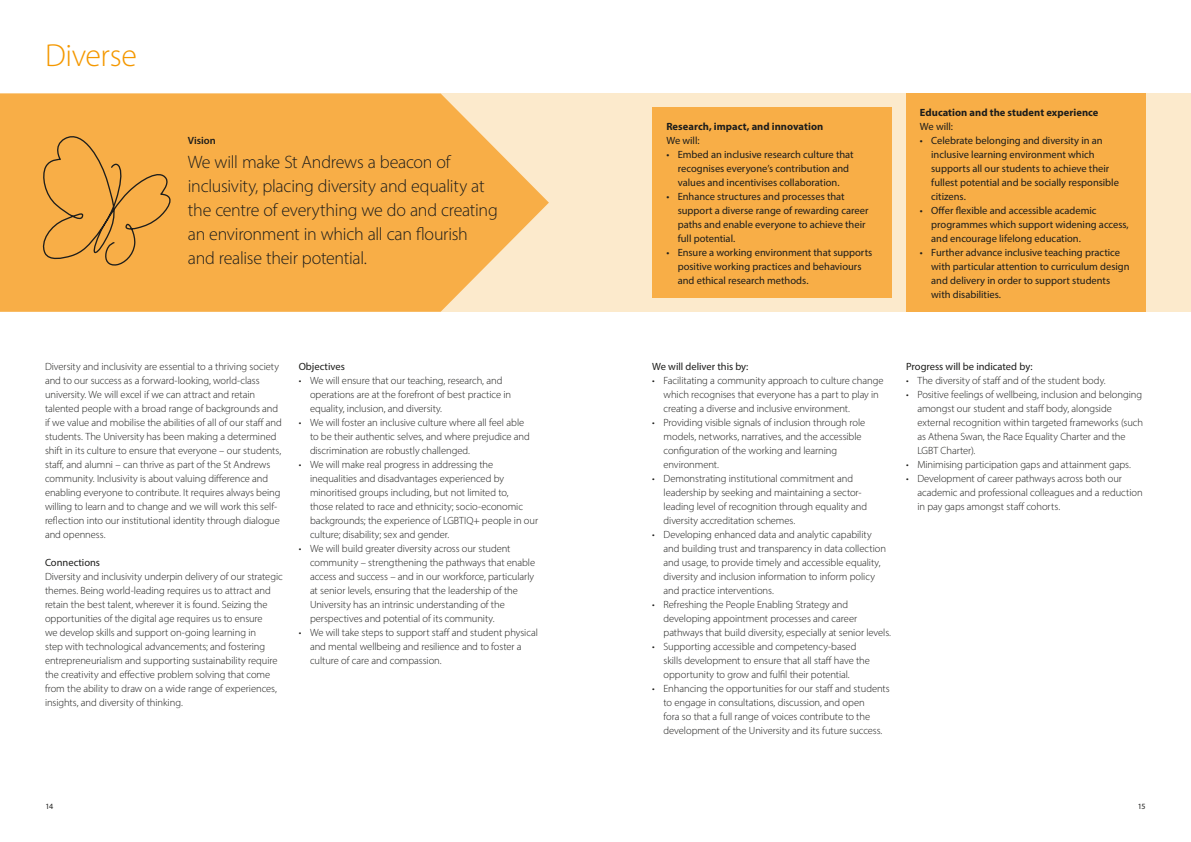
<style>
.page{position:relative;width:1191px;height:842px;background:#fff}
.page>*{position:absolute;margin:0;border:0;box-sizing:border-box;transform-origin:0 0}
.t1{font:300 32px "Myriad Pro";letter-spacing:-.01em;color:#f49800}
.t2{font:300 18px/24px "Myriad Pro";letter-spacing:-.015em;color:#1d1d1b}
.t3{font:300 10.5px/14px "Myriad Pro";letter-spacing:-.005em;color:#1d1d1b}
.Boxed_text{font:10.5px/14px "Myriad Pro";letter-spacing:-.005em;color:#1d1d1b}
.Paragraph_heading{font:10.5px "Myriad Pro";letter-spacing:-.005em;color:#1d1d1b}
.Boxed_heading{font:700 10.5px "Myriad Pro";letter-spacing:.005em;color:#1d1d1b}
.Paragraph_heading-2{font:600 10.5px "Myriad Pro";color:#1d1d1b}
.t4{font:8px "Myriad Pro";color:#1d1d1b}
</style>
<div class="page">
<div style="left:0;top:93px;width:1191px;height:219px;background:#fceacc"></div>
<svg style="left:0;top:93px;width:549px;height:219px;background:#f8b557"></svg>
<div style="left:652px;top:107px;width:239px;height:191px;background:#f8ae47"></div>
<div style="left:905px;top:93px;width:240px;height:219px;background:#f8ae47"></div>
<svg style="left:39px;top:128px;width:140px;height:138px;background:#eda644"></svg>
<h1 class="t1" style="left:45px;top:36px;width:94px">Diverse</h1>
<h2 class="Paragraph_heading-2" style="left:188px;top:134px;width:30px">Vision</h2>
<p class="t2" style="left:188px;top:150px;width:311px">We will make St Andrews a beacon of inclusivity, placing diversity and equality at the centre of everything we do and creating an environment in which all can flourish and realise their potential.</p>
<p class="t3" style="left:45px;top:359px;width:238px">Diversity and inclusivity are essential to a thriving society and to our success as a forward-looking, world-class university. We will excel if we can attract and retain talented people with a broad range of backgrounds and if we value and mobilise the abilities of all of our staff and students. The University has been making a determined shift in its culture to ensure that everyone – our students, staff, and alumni – can thrive as part of the St Andrews community. Inclusivity is about valuing difference and enabling everyone to contribute. It requires always being willing to learn and to change and we will work this self&shy;reflection into our institutional identity through dialogue and openness.</p>
<h2 class="Paragraph_heading" style="left:45px;top:556px;width:57px">Connections</h2>
<p class="t3" style="left:45px;top:569px;width:239px">Diversity and inclusivity underpin delivery of our strategic themes. Being world-leading requires us to attract and retain the best talent, wherever it is found. Seizing the opportunities of the digital age requires us to ensure<br>we develop skills and support on-going learning in<br>step with technological advancements; and fostering entrepreneurialism and supporting sustainability require the creativity and effective problem solving that come from the ability to draw on a wide range of experiences, insights, and diversity of thinking.</p>
<h2 class="Paragraph_heading" style="left:299px;top:360px;width:48px">Objectives</h2>
<p class="t3" style="left:310px;top:373px;width:203px;text-indent:-11px">• We will ensure that our teaching, research, and operations are at the forefront of best practice in equality, inclusion, and diversity.</p>
<p class="t3" style="left:310px;top:415px;width:221px;text-indent:-11px">• We will foster an inclusive culture where all feel able to be their authentic selves, and where prejudice and discrimination are robustly challenged.</p>
<p class="t3" style="left:310px;top:457px;width:230px;text-indent:-11px">• We will make real progress in addressing the inequalities and disadvantages experienced by minoritised groups including, but not limited to,<br>those related to race and ethnicity; socio-economic backgrounds; the experience of LGBTIQ+ people in our culture; disability; sex and gender.</p>
<p class="t3" style="left:310px;top:541px;width:227px;text-indent:-11px">• We will build greater diversity across our student community – strengthening the pathways that enable access and success – and in our workforce, particularly at senior levels, ensuring that the leadership of the University has an intrinsic understanding of the perspectives and potential of its community.</p>
<p class="t3" style="left:310px;top:625px;width:229px;text-indent:-11px">• We will take steps to support staff and student physical and mental wellbeing and resilience and to foster a culture of care and compassion.</p>
<h2 class="Boxed_heading" style="left:666px;top:119px;width:158px">Research, impact, and innovation</h2>
<p class="Boxed_text" style="left:666px;top:133px;width:35px">We will:</p>
<p class="Boxed_text" style="left:677px;top:147px;width:177px;text-indent:-11px">• Embed an inclusive research culture that recognises everyone’s contribution and values and incentivises collaboration.</p>
<p class="Boxed_text" style="left:677px;top:189px;width:192px;text-indent:-11px">• Enhance structures and processes that support a diverse range of rewarding career paths and enable everyone to achieve their full potential.</p>
<p class="Boxed_text" style="left:677px;top:245px;width:196px;text-indent:-11px">• Ensure a working environment that supports positive working practices and behaviours and ethical research methods.</p>
<h2 class="Boxed_heading" style="left:920px;top:105px;width:180px">Education and the student experience</h2>
<p class="Boxed_text" style="left:920px;top:119px;width:35px">We will:</p>
<p class="Boxed_text" style="left:931px;top:133px;width:189px;text-indent:-11px">• Celebrate belonging and diversity in an inclusive learning environment which supports all our students to achieve their fullest potential and be socially responsible citizens.</p>
<p class="Boxed_text" style="left:931px;top:203px;width:199px;text-indent:-11px">• Offer flexible and accessible academic programmes which support widening access, and encourage lifelong education.</p>
<p class="Boxed_text" style="left:931px;top:245px;width:200px;text-indent:-11px">• Further advance inclusive teaching practice with particular attention to curriculum design and delivery in order to support students with disabilities.</p>
<h2 class="Paragraph_heading" style="left:652px;top:360px;width:98px">We will deliver this by:</h2>
<p class="t3" style="left:663px;top:373px;width:221px;text-indent:-11px">• Facilitating a community approach to culture change which recognises that everyone has a part to play in creating a diverse and inclusive environment.</p>
<p class="t3" style="left:663px;top:415px;width:203px;text-indent:-11px">• Providing visible signals of inclusion through role models, networks, narratives, and the accessible configuration of the working and learning environment.</p>
<p class="t3" style="left:663px;top:471px;width:205px;text-indent:-11px">• Demonstrating institutional commitment and leadership by seeking and maintaining a sector&shy;leading level of recognition through equality and diversity accreditation schemes.</p>
<p class="t3" style="left:663px;top:527px;width:224px;text-indent:-11px">• Developing enhanced data and analytic capability and building trust and transparency in data collection and usage, to provide timely and accessible equality, diversity and inclusion information to inform policy and practice interventions.</p>
<p class="t3" style="left:663px;top:597px;width:229px;text-indent:-11px">• Refreshing the People Enabling Strategy and developing appointment processes and career pathways that build diversity, especially at senior levels.</p>
<p class="t3" style="left:663px;top:639px;width:208px;text-indent:-11px">• Supporting accessible and competency-based skills development to ensure that all staff have the opportunity to grow and fulfil their potential.</p>
<p class="t3" style="left:663px;top:681px;width:228px;text-indent:-11px">• Enhancing the opportunities for our staff and students to engage in consultations, discussion, and open<br>fora so that a full range of voices contribute to the development of the University and its future success.</p>
<h2 class="Paragraph_heading" style="left:906px;top:360px;width:128px">Progress will be indicated by:</h2>
<p class="t3" style="left:906px;top:373px;width:201px">• The diversity of staff and of the student body.</p>
<p class="t3" style="left:917px;top:387px;width:227px;text-indent:-11px">• Positive feelings of wellbeing, inclusion and belonging amongst our student and staff body, alongside external recognition within targeted frameworks (such as Athena Swan, the Race Equality Charter and the LGBT Charter).</p>
<p class="t3" style="left:906px;top:457px;width:226px">• Minimising participation gaps and attainment gaps.</p>
<p class="t3" style="left:917px;top:471px;width:227px;text-indent:-11px">• Development of career pathways across both our academic and professional colleagues and a reduction in pay gaps amongst staff cohorts.</p>
<p class="t4" style="left:45px;top:802px;width:9px">14</p>
<p class="t4" style="left:1137px;top:802px;width:9px">15</p>
</div>
